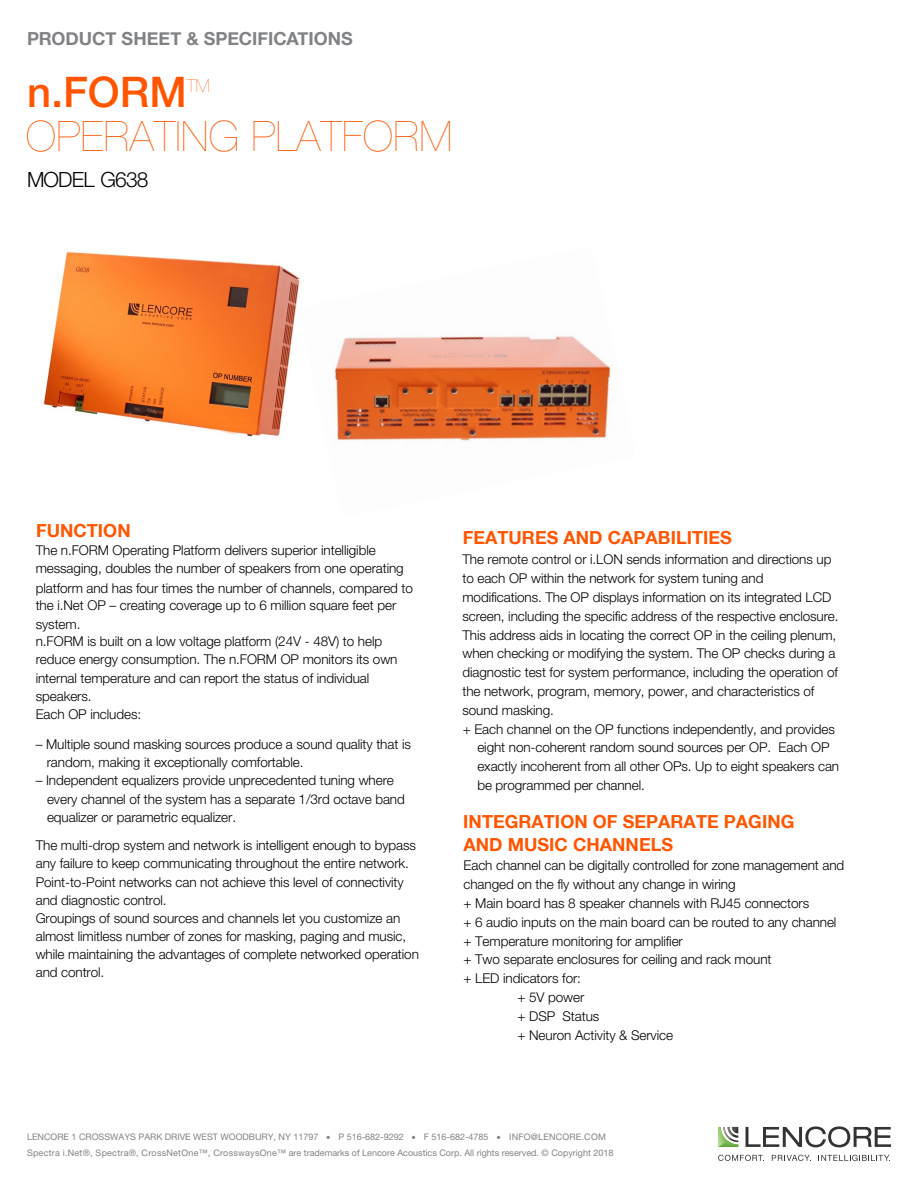
<style>
.page{position:relative;width:918px;height:1188px;background:#fff}
.page>*{position:absolute;margin:0;border:0;box-sizing:border-box;transform-origin:0 0}
.t1{font:200 42px "Helvetica Neue LT Std";letter-spacing:.01em;color:#f50}
.t2{font:500 42px "Helvetica Neue LT";color:#f50}
.t3{font:300 21px "Helvetica Neue LT Std";letter-spacing:-.04em;color:#000}
.t4{font:700 18px/23.1px "Helvetica Neue LT55 Roman";letter-spacing:.005em;color:#f50}
.t5{font:700 18px "Helvetica Neue";color:#808285}
.t6{font:700 18px "Helvetica Neue LT";letter-spacing:.005em;color:#f50}
.t7{font:200 18px "Helvetica Neue LT Std";color:#f50}
.t8{font:300 13.5px/18.1px "Helvetica Neue LT Std";letter-spacing:-.005em;color:#000}
.t9{font:9px/15.1px "Helvetica Neue LT Std";color:#808285}
</style>
<div class="page">
<svg style="left:746px;top:1126px;width:145px;height:21px"></svg>
<svg style="left:718px;top:1127px;width:20px;height:20px"></svg>
<svg style="left:718px;top:1155px;width:46px;height:6px"></svg>
<svg style="left:772px;top:1155px;width:39px;height:6px"></svg>
<svg style="left:821px;top:1155px;width:69px;height:6px"></svg>
<img style="left:43px;top:251px;width:255px;height:186px">
<img style="left:298px;top:277px;width:313px;height:164px">
<h3 class="t5" style="left:27px;top:24px;width:327px">PRODUCT SHEET &amp; SPECIFICATIONS</h3>
<h1 class="t2" style="left:27px;top:68px;width:161px">n.FORM</h1>
<h3 class="t7" style="left:187px;top:75px;width:25px">TM</h3>
<h1 class="t1" style="left:26px;top:112px;width:428px">OPERATING PLATFORM</h1>
<h2 class="t3" style="left:27px;top:167px;width:123px">MODEL G638</h2>
<h3 class="t6" style="left:36px;top:520px;width:96px">FUNCTION</h3>
<p class="t8" style="left:36px;top:541px;width:379px;line-height:18.6px">The n.FORM Operating Platform delivers superior intelligible messaging, doubles the number of speakers from one operating platform and has four times the number of channels, compared to</p>
<p class="t8" style="left:36px;top:595px;width:362px;line-height:19px">the i.Net OP – creating coverage up to 6 million square feet per system.</p>
<p class="t8" style="left:36px;top:631px;width:363px">n.FORM is built on a low voltage platform (24V - 48V) to help reduce energy consumption. The n.FORM OP monitors its own internal temperature and can report the status of individual speakers.<br>Each OP includes:</p>
<p class="t8" style="left:47px;top:735px;width:366px;text-indent:-11px">– Multiple sound masking sources produce a sound quality that is random, making it exceptionally comfortable.</p>
<p class="t8" style="left:47px;top:771px;width:359px;text-indent:-11px">– Independent equalizers provide unprecedented tuning where every channel of the system has a separate 1/3rd octave band equalizer or parametric equalizer.</p>
<p class="t8" style="left:36px;top:835px;width:385px">The multi-drop system and network is intelligent enough to bypass any failure to keep communicating throughout the entire network.<br>Point-to-Point networks can not achieve this level of connectivity and diagnostic control.<br>Groupings of sound sources and channels let you customize an almost limitless number of zones for masking, paging and music, while maintaining the advantages of complete networked operation and control.</p>
<h3 class="t4" style="left:463px;top:526px;width:271px">FEATURES AND CAPABILITIES</h3>
<p class="t8" style="left:462px;top:550px;width:371px">The remote control or i.LON sends information and directions up</p>
<p class="t8" style="left:462px;top:569px;width:303px">to each OP within the network for system tuning and</p>
<p class="t8" style="left:462px;top:588px;width:370px">modifications. The OP displays information on its integrated LCD</p>
<p class="t8" style="left:462px;top:607px;width:378px">screen, including the specific address of the respective enclosure.</p>
<p class="t8" style="left:462px;top:625px;width:375px">This address aids in locating the correct OP in the ceiling plenum,</p>
<p class="t8" style="left:462px;top:644px;width:374px">when checking or modifying the system. The OP checks during a</p>
<p class="t8" style="left:462px;top:663px;width:377px">diagnostic test for system performance, including the operation of</p>
<p class="t8" style="left:462px;top:682px;width:353px">the network, program, memory, power, and characteristics of</p>
<p class="t8" style="left:462px;top:701px;width:93px">sound masking.</p>
<p class="t8" style="left:463px;top:719px;width:374px">+ Each channel on the OP functions independently, and provides</p>
<p class="t8" style="left:477px;top:738px;width:354px">eight non-coherent random sound sources per OP. Each OP</p>
<p class="t8" style="left:477px;top:757px;width:363px">exactly incoherent from all other OPs. Up to eight speakers can</p>
<p class="t8" style="left:477px;top:776px;width:169px">be programmed per channel.</p>
<h3 class="t4" style="left:463px;top:809px;width:333px">INTEGRATION OF SEPARATE PAGING<br>AND MUSIC CHANNELS</h3>
<p class="t8" style="left:464px;top:856px;width:382px">Each channel can be digitally controlled for zone management and</p>
<p class="t8" style="left:464px;top:875px;width:274px">changed on the fly without any change in wiring</p>
<p class="t8" style="left:464px;top:894px;width:347px">+ Main board has 8 speaker channels with RJ45 connectors</p>
<p class="t8" style="left:464px;top:913px;width:374px">+ 6 audio inputs on the main board can be routed to any channel</p>
<p class="t8" style="left:464px;top:931px;width:221px">+ Temperature monitoring for amplifier</p>
<p class="t8" style="left:464px;top:950px;width:310px">+ Two separate enclosures for ceiling and rack mount</p>
<p class="t8" style="left:464px;top:969px;width:119px">+ LED indicators for:</p>
<p class="t8" style="left:518px;top:988px;width:68px">+ 5V power</p>
<p class="t8" style="left:518px;top:1007px;width:83px">+ DSP Status</p>
<p class="t8" style="left:518px;top:1026px;width:157px">+ Neuron Activity &amp; Service</p>
<p class="t9" style="left:27px;top:1130px;width:588px;text-indent:482px">INFO@LENCORE.COM<br>Spectra i.Net®, Spectra®, CrossNetOne™, CrosswaysOne™ are trademarks of Lencore Acoustics Corp. All rights reserved. © Copyright 2018</p>
<p class="t9" style="left:27px;top:1130px;width:293px">LENCORE 1 CROSSWAYS PARK DRIVE WEST WOODBURY, NY 11797</p>
<p class="t9" style="left:338px;top:1130px;width:67px">P 516-682-9292</p>
<p class="t9" style="left:424px;top:1130px;width:66px">F 516-682-4785</p>
</div>
